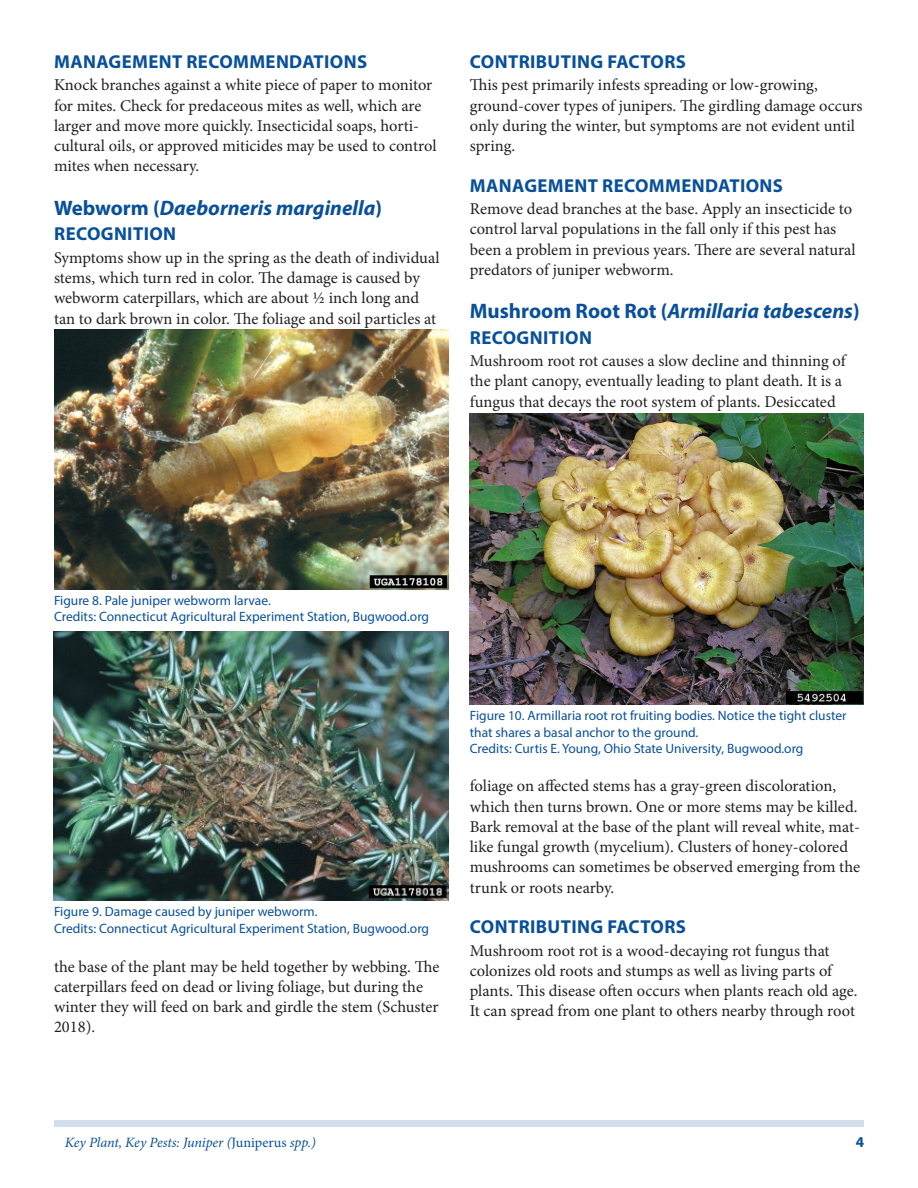
<style>
.page{position:relative;width:918px;height:1188px;background:#fff}
.page>*{position:absolute;margin:0;border:0;box-sizing:border-box;transform-origin:0 0}
.SectionHeading1{font:italic 700 21px "Myriad Pro";color:#09509a}
.SectionHeading2{font:700 18.75px "Myriad Pro";letter-spacing:.02em;color:#09509a}
.Paragraph{font:16.5px/20.2px "Minion Pro";letter-spacing:-.005em;color:#231f20}
.t1{font:700 15px "Myriad Pro";color:#09509a}
.RunningTitleItalics{font:italic 14.25px "Minion Pro";letter-spacing:-.01em;color:#09509a}
.FigureCaption{font:13.5px/16.5px "Myriad Pro";color:#09509a}
.s1{font-style:normal}
</style>
<div class="page">
<div style="left:54px;top:1120px;width:810px;height:7px;background:#d0dfeb"></div>
<img style="left:54px;top:329px;width:394px;height:260px">
<img style="left:54px;top:632px;width:394px;height:269px">
<img style="left:470px;top:414px;width:394px;height:291px">
<p class="SectionHeading2" style="left:54px;top:50px;width:315px">MANAGEMENT RECOMMENDATIONS</p>
<p class="Paragraph" style="left:54px;top:75px;width:384px">Knock branches against a white piece of paper to monitor for mites. Check for predaceous mites as well, which are larger and move more quickly. Insecticidal soaps, horti&shy;cultural oils, or approved miticides may be used to control mites when necessary.</p>
<p class="SectionHeading1" style="left:54px;top:194px;width:329px"><span class="s1">Webworm (</span>Daeborneris marginella<span class="s1">)</span></p>
<p class="SectionHeading2" style="left:54px;top:222px;width:123px">RECOGNITION</p>
<p class="Paragraph" style="left:54px;top:248px;width:387px">Symptoms show up in the spring as the death of individual stems, which turn red in color. The damage is caused by webworm caterpillars, which are about ½ inch long and tan to dark brown in color. The foliage and soil particles at</p>
<p class="SectionHeading2" style="left:470px;top:50px;width:217px">CONTRIBUTING FACTORS</p>
<p class="Paragraph" style="left:470px;top:75px;width:394px">This pest primarily infests spreading or low-growing, ground-cover types of junipers. The girdling damage occurs only during the winter, but symptoms are not evident until spring.</p>
<p class="SectionHeading2" style="left:470px;top:173px;width:315px">MANAGEMENT RECOMMENDATIONS</p>
<p class="Paragraph" style="left:470px;top:199px;width:387px">Remove dead branches at the base. Apply an insecticide to control larval populations in the fall only if this pest has been a problem in previous years. There are several natural predators of juniper webworm.</p>
<p class="SectionHeading1" style="left:470px;top:297px;width:391px"><span class="s1">Mushroom Root Rot (</span>Armillaria tabescens<span class="s1">)</span></p>
<p class="SectionHeading2" style="left:470px;top:325px;width:123px">RECOGNITION</p>
<p class="Paragraph" style="left:470px;top:351px;width:377px">Mushroom root rot causes a slow decline and thinning of the plant canopy, eventually leading to plant death. It is a fungus that decays the root system of plants. Desiccated</p>
<p class="FigureCaption" style="left:54px;top:592px;width:218px">Figure 8. Pale juniper webworm larvae.</p>
<p class="FigureCaption" style="left:54px;top:608px;width:377px">Credits: Connecticut Agricultural Experiment Station, Bugwood.org</p>
<p class="FigureCaption" style="left:54px;top:903px;width:265px">Figure 9. Damage caused by juniper webworm.</p>
<p class="FigureCaption" style="left:54px;top:920px;width:377px">Credits: Connecticut Agricultural Experiment Station, Bugwood.org</p>
<p class="Paragraph" style="left:54px;top:956px;width:387px">the base of the plant may be held together by webbing. The caterpillars feed on dead or living foliage, but during the winter they will feed on bark and girdle the stem (Schuster 2018).</p>
<p class="FigureCaption" style="left:470px;top:707px;width:378px">Figure 10. Armillaria root rot fruiting bodies. Notice the tight cluster that shares a basal anchor to the ground.</p>
<p class="FigureCaption" style="left:470px;top:740px;width:335px">Credits: Curtis E. Young, Ohio State University, Bugwood.org</p>
<p class="Paragraph" style="left:470px;top:776px;width:392px">foliage on affected stems has a gray-green discoloration, which then turns brown. One or more stems may be killed.<br>Bark removal at the base of the plant will reveal white, mat&shy;like fungal growth (mycelium). Clusters of honey-colored mushrooms can sometimes be observed emerging from the trunk or roots nearby.</p>
<p class="SectionHeading2" style="left:470px;top:915px;width:217px">CONTRIBUTING FACTORS</p>
<p class="Paragraph" style="left:470px;top:940px;width:389px">Mushroom root rot is a wood-decaying rot fungus that colonizes old roots and stumps as well as living parts of plants. This disease often occurs when plants reach old age.<br>It can spread from one plant to others nearby through root</p>
<p class="RunningTitleItalics" style="left:65px;top:1133px;width:253px">Key Plant, Key Pests: Juniper (<span class="s1">Juniperus</span> spp.)</p>
<p class="t1" style="left:856px;top:1133px;width:10px">4</p>
</div>
